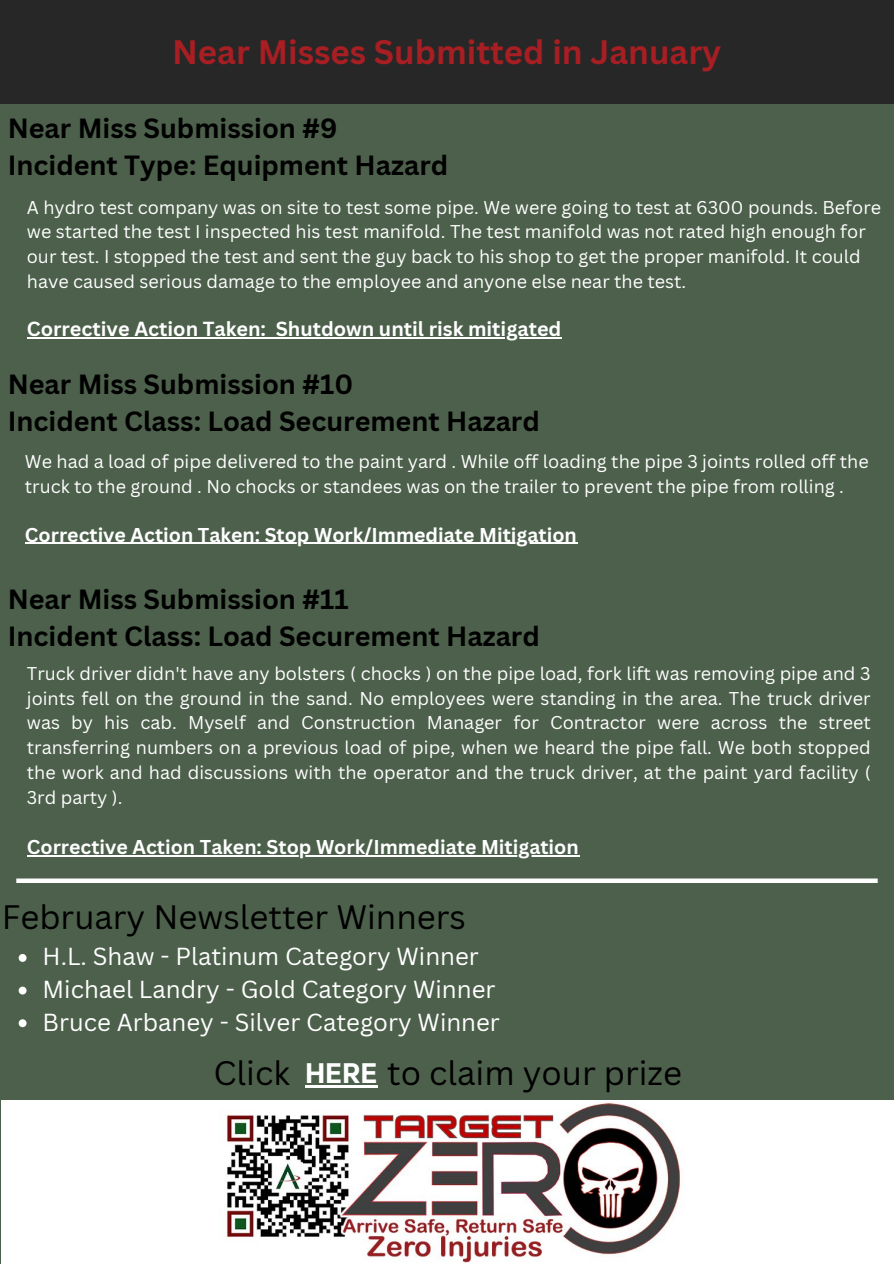
<style>
.page{position:relative;width:894px;height:1264px;background:#fff}
.page>*{position:absolute;margin:0;border:0;box-sizing:border-box;transform-origin:0 0}
.t1{font:33px "Canva Sans";color:#000}
.t2{font:700 33px "Canva Sans";color:#a71e23}
.t3{font:700 27px/37.2px "Canva Sans";color:#000}
.t4{font:24px "Canva Sans";color:#fff}
.t5{font:700 19.8px "Canva Sans";color:#fff}
.t6{font:700 19.5px "Canva Sans";color:#fff}
.t7{font:18px/24.8px "Canva Sans";color:#fff}
.s1{font-family:"TT Interphases";font-weight:700;font-size:28.2px;color:#fff}
</style>
<div class="page">
<div style="left:0;top:0;width:893px;height:1263px;background:#4c604b"></div>
<div style="left:0;top:0;width:893px;height:103px;background:#272727"></div>
<div style="left:2px;top:1100px;width:891px;height:163px;background:#fff"></div>
<hr style="left:27px;top:855px;width:552px;height:1px;background:#fff">
<div style="left:16px;top:878px;width:861px;height:5px;background:#fff"></div>
<img style="left:226px;top:1102px;width:455px;height:160px">
<hr style="left:27px;top:337px;width:239px;height:1px;background:#fff">
<hr style="left:275px;top:337px;width:286px;height:1px;background:#fff">
<hr style="left:25px;top:542px;width:552px;height:2px;background:#fff">
<svg style="left:19px;top:954px;width:8px;height:7px"></svg>
<svg style="left:19px;top:986px;width:8px;height:8px"></svg>
<svg style="left:19px;top:1019px;width:8px;height:8px"></svg>
<hr style="left:305px;top:1085px;width:72px;height:2px;background:#fff">
<h4 class="t2" style="left:172px;top:28px;width:550px">Near Misses Submitted in January</h4>
<p class="t3" style="left:8px;top:108px;width:442px">Near Miss Submission #9<br>Incident Type: Equipment Hazard</p>
<p class="t7" style="left:27px;top:194px;width:855px">A hydro test company was on site to test some pipe. We were going to test at 6300 pounds. Before we started the test I inspected his test manifold. The test manifold was not rated high enough for our test. I stopped the test and sent the guy back to his shop to get the proper manifold. It could have caused serious damage to the employee and anyone else near the test.</p>
<h6 class="t5" style="left:27px;top:315px;width:241px">Corrective Action Taken:</h6>
<h4 class="t5" style="left:275px;top:315px;width:287px">Shutdown until risk mitigated</h4>
<h6 class="t3" style="left:8px;top:365px;width:533px">Near Miss Submission #10<br>Incident Class: Load Securement Hazard</h6>
<h2 class="t7" style="left:25px;top:449px;width:845px">We had a load of pipe delivered to the paint yard . While off loading the pipe 3 joints rolled off the truck to the ground . No chocks or standees was on the trailer to prevent the pipe from rolling .</h2>
<p class="t6" style="left:25px;top:521px;width:553px">Corrective Action Taken: Stop Work/Immediate Mitigation</p>
<h1 class="t3" style="left:8px;top:580px;width:533px">Near Miss Submission #11<br>Incident Class: Load Securement Hazard</h1>
<h4 class="t7" style="left:27px;top:660px;width:845px;text-align:justify">Truck driver didn't have any bolsters ( chocks ) on the pipe load, fork lift was removing pipe and 3 joints fell on the ground in the sand. No employees were standing in the area. The truck driver was by his cab. Myself and Construction Manager for Contractor were across the street transferring numbers on a previous load of pipe, when we heard the pipe fall. We both stopped the work and had discussions with the operator and the truck driver, at the paint yard facility ( 3rd party ).</h4>
<p class="t6" style="left:27px;top:833px;width:553px">Corrective Action Taken: Stop Work/Immediate Mitigation</p>
<p class="t1" style="left:2px;top:894px;width:465px">February Newsletter Winners</p>
<p class="t4" style="left:43px;top:939px;width:437px">H.L. Shaw - Platinum Category Winner</p>
<h2 class="t4" style="left:43px;top:972px;width:454px">Michael Landry - Gold Category Winner</h2>
<h3 class="t4" style="left:43px;top:1004px;width:458px">Bruce Arbaney - Silver Category Winner</h3>
<p class="t1" style="left:213px;top:1049px;width:470px">Click <span class="s1">HERE</span> to claim your prize</p>
</div>
